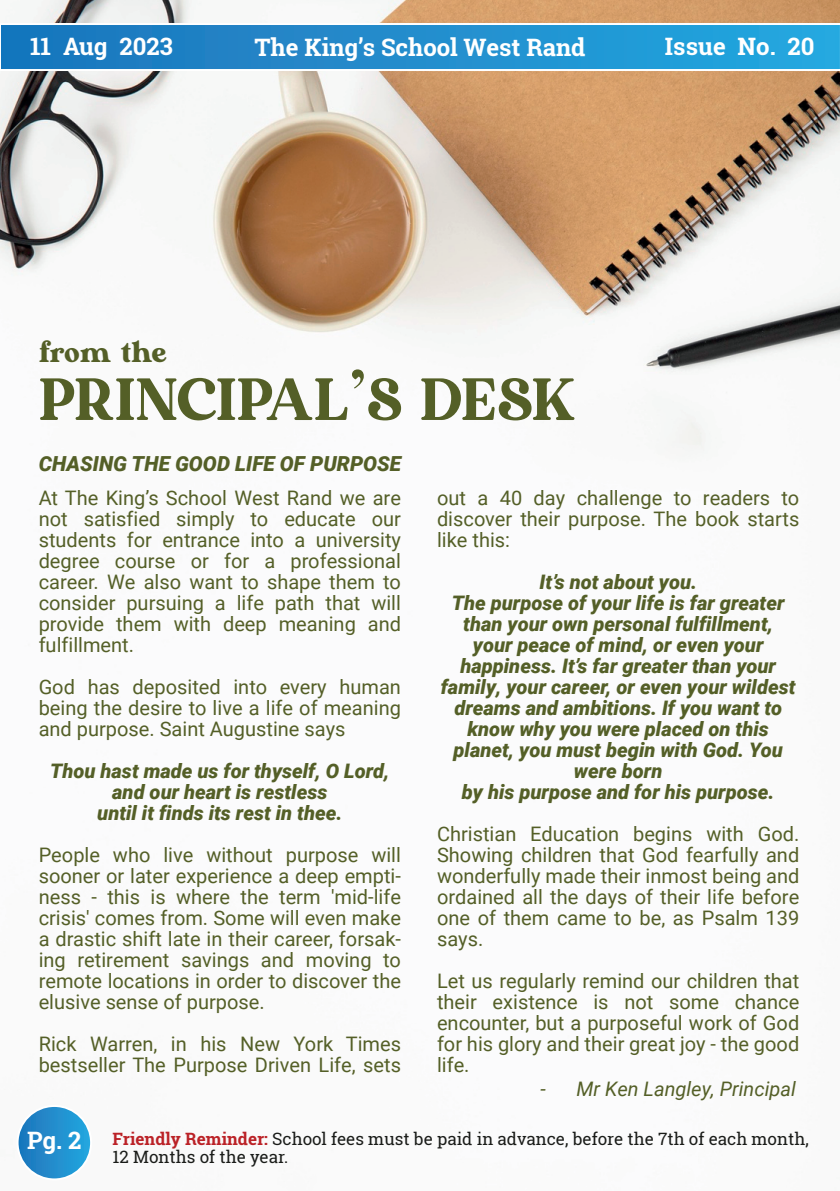
<style>
.page{position:relative;width:840px;height:1191px;background:#fff}
.page>*{position:absolute;margin:0;border:0;box-sizing:border-box;transform-origin:0 0}
.t1{font:69.4px "Bavistage";letter-spacing:-.02em;color:#545f27}
.t2{font:36.4px "Bavistage";letter-spacing:-.02em;color:#545f27}
.t3{font:700 24px "Roboto Slab";color:#fff}
.t4{font:italic 900 20.8px "Roboto";color:#545f27}
.t5{font:20px/21px "Roboto";color:#545f27;text-align:justify}
.t6{font:italic 900 20px/21px "Roboto";color:#545f27;text-align:center}
.t7{font:italic 20px "Roboto";color:#545f27}
.t8{font:17px/18.4px "Roboto Slab";color:#1a1c19}
.s1{font-family:"Abril Fatface"}
.s2{font-weight:700;color:#bb2227}
</style>
<div class="page">
<img style="left:0;top:0;width:839px;height:452px">
<svg style="left:18px;top:1106px;width:73px;height:73px;background:#2790ce"></svg>
<div style="left:17px;top:1105px;width:75px;height:75px;border:2px solid #fff;border-radius:50%"></div>
<svg style="left:0;top:23px;width:839px;height:48px;background:#3297d1"></svg>
<p class="t3" style="left:30px;top:30px;width:144px">11 Aug 2023</p>
<p class="t3" style="left:254px;top:31px;width:332px">The King’s School West Rand</p>
<p class="t3" style="left:664px;top:30px;width:151px">Issue No. 20</p>
<h2 class="t2" style="left:39px;top:338px;width:130px">from the</h2>
<h1 class="t1" style="left:39px;top:375px;width:538px">PRINCIPAL<span class="s1">’</span>S DESK</h1>
<p class="t4" style="left:39px;top:449px;width:364px">CHASING THE GOOD LIFE OF PURPOSE</p>
<p class="t5" style="left:39px;top:487px;width:363px">At The King’s School West Rand we are not satisfied simply to educate our students for entrance into a university degree course or for a professional career. We also want to shape them to consider pursuing a life path that will provide them with deep meaning and fulfillment.</p>
<p class="t5" style="left:39px;top:676px;width:363px">God has deposited into every human being the desire to live a life of meaning and purpose. Saint Augustine says</p>
<p class="t6" style="left:50px;top:760px;width:341px">Thou hast made us for thyself, O Lord, and our heart is restless<br>until it finds its rest in thee.</p>
<p class="t5" style="left:39px;top:844px;width:363px">People who live without purpose will sooner or later experience a deep empti&shy;ness - this is where the term 'mid-life crisis' comes from. Some will even make a drastic shift late in their career, forsak&shy;ing retirement savings and moving to remote locations in order to discover the elusive sense of purpose.</p>
<p class="t5" style="left:39px;top:1033px;width:363px">Rick Warren, in his New York Times bestseller The Purpose Driven Life, sets</p>
<p class="t5" style="left:437px;top:487px;width:363px">out a 40 day challenge to readers to discover their purpose. The book starts like this:</p>
<p class="t6" style="left:440px;top:571px;width:356px">It’s not about you.<br>The purpose of your life is far greater than your own personal fulfillment,<br>your peace of mind, or even your happiness. It’s far greater than your family, your career, or even your wildest dreams and ambitions. If you want to know why you were placed on this planet, you must begin with God. You were born<br>by his purpose and for his purpose.</p>
<p class="t5" style="left:437px;top:823px;width:364px">Christian Education begins with God.<br>Showing children that God fearfully and wonderfully made their inmost being and ordained all the days of their life before one of them came to be, as Psalm 139 says.</p>
<p class="t5" style="left:437px;top:970px;width:363px">Let us regularly remind our children that their existence is not some chance encounter, but a purposeful work of God for his glory and their great joy - the good life.</p>
<p class="t7" style="left:540px;top:1074px;width:257px">- Mr Ken Langley, Principal</p>
<p class="t3" style="left:27px;top:1124px;width:56px">Pg. 2</p>
<p class="t8" style="left:113px;top:1129px;width:697px"><span class="s2">Friendly Reminder:</span> School fees must be paid in advance, before the 7th of each month,<br>12 Months of the year.</p>
</div>
